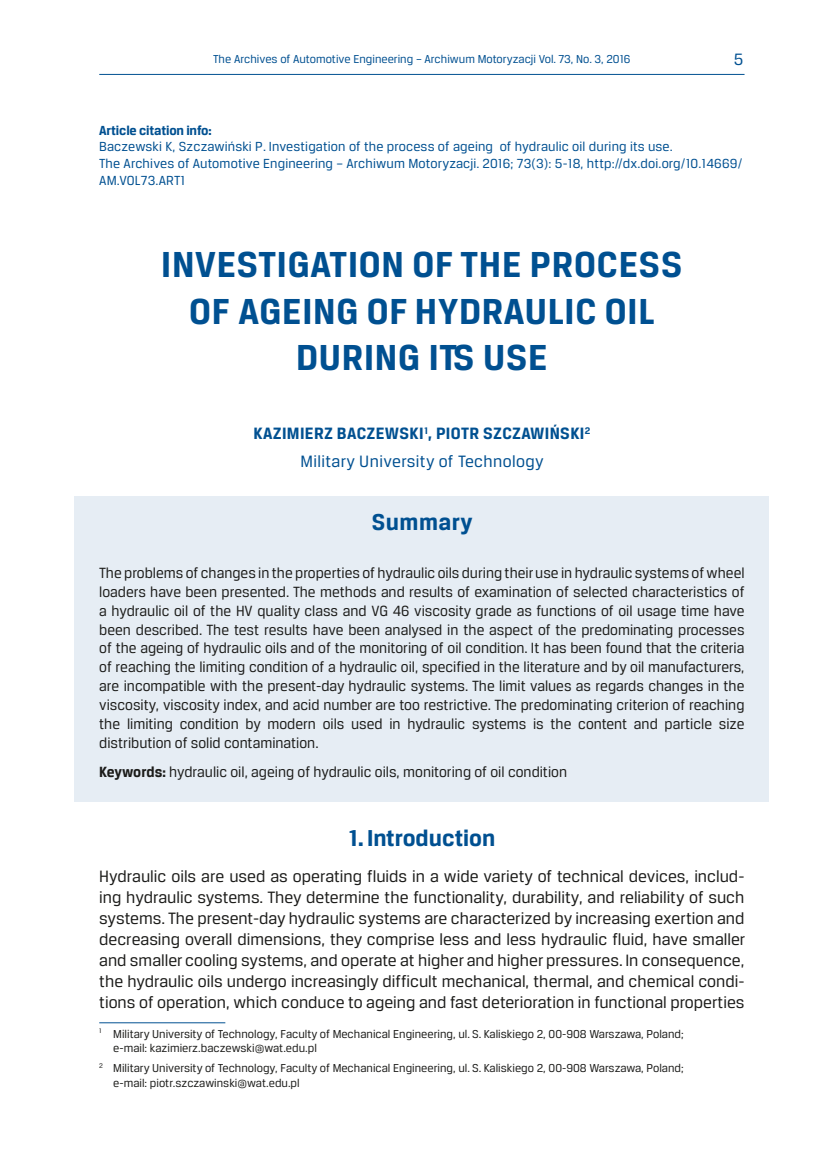
<style>
.page{position:relative;width:819px;height:1161px;background:#fff}
.page>*{position:absolute;margin:0;border:0;box-sizing:border-box;transform-origin:0 0}
.t1{font:700 38.5px/46.2px "Breuer Text";letter-spacing:.02em;color:#005091;text-align:center}
.podrozdz_ang{font:700 24.5px "Breuer Text";color:#005091}
.podrozdz_ang-2{font:700 24.5px "Breuer Text";letter-spacing:.02em;color:#005091}
.podst_ang{font:17.5px/21px "Breuer Text";color:#1c1c1a;text-align:justify}
.podst_ang-2{font:700 17.5px "Breuer Text";letter-spacing:.02em;color:#005091}
.podst_ang-3{font:17.5px "Breuer Text";letter-spacing:.02em;color:#005091}
.streszcz_ang{font:15.75px/18.9px "Breuer Text";color:#1c1c1a;text-align:justify}
.streszcz_ang-2{font:14px/16.8px "Breuer Text";letter-spacing:.01em;color:#005091}
.streszcz_ang-3{font:700 14px "Breuer Text";letter-spacing:-.01em;color:#005091}
.przypisy{font:12.25px/14.7px "Breuer Text";color:#1c1c1a}
.t2{font:12.25px "Breuer Text";color:#005091}
.s1{font-weight:700}
</style>
<div class="page">
<hr style="left:99px;top:74px;width:645px;height:1px;background:#005091">
<div style="left:74px;top:496px;width:695px;height:306px;background:#e6edf4"></div>
<hr style="left:99px;top:1022px;width:126px;height:1px;background:#005091">
<p class="t2" style="left:213px;top:52px;width:419px">The Archives of Automotive Engineering – Archiwum Motoryzacji Vol. 73, No. 3, 2016</p>
<p class="podst_ang-3" style="left:733px;top:50px;width:11px">5</p>
<p class="streszcz_ang-3" style="left:99px;top:122px;width:114px">Article citation info:</p>
<p class="streszcz_ang-2" style="left:99px;top:138px;width:644px">Baczewski K, Szczawiński P. Investigation of the process of ageing of hydraulic oil during its use.<br>The Archives of Automotive Engineering – Archiwum Motoryzacji. 2016; 73(3): 5-18, http://dx.doi.org/10.14669/<br>AM.VOL73.ART1</p>
<p class="t1" style="left:161px;top:241px;width:523px">INVESTIGATION OF THE PROCESS<br>OF AGEING OF HYDRAULIC OIL<br>DURING ITS USE</p>
<p class="podst_ang-2" style="left:253px;top:424px;width:338px">KAZIMIERZ BACZEWSKI<sup>1</sup>, PIOTR SZCZAWIŃSKI<sup>2</sup></p>
<p class="podst_ang-3" style="left:300px;top:452px;width:245px">Military University of Technology</p>
<p class="podrozdz_ang-2" style="left:372px;top:509px;width:103px">Summary</p>
<p class="streszcz_ang" style="left:99px;top:563px;width:646px">The problems of changes in the properties of hydraulic oils during their use in hydraulic systems of wheel loaders have been presented. The methods and results of examination of selected characteristics of a hydraulic oil of the HV quality class and VG 46 viscosity grade as functions of oil usage time have been described. The test results have been analysed in the aspect of the predominating processes of the ageing of hydraulic oils and of the monitoring of oil condition. It has been found that the criteria of reaching the limiting condition of a hydraulic oil, specified in the literature and by oil manufacturers, are incompatible with the present-day hydraulic systems. The limit values as regards changes in the viscosity, viscosity index, and acid number are too restrictive. The predominating criterion of reaching the limiting condition by modern oils used in hydraulic systems is the content and particle size distribution of solid contamination.</p>
<p class="streszcz_ang" style="left:99px;top:762px;width:469px"><span class="s1">Keywords:</span> hydraulic oil, ageing of hydraulic oils, monitoring of oil condition</p>
<p class="podrozdz_ang" style="left:348px;top:824px;width:148px">1. Introduction</p>
<p class="podst_ang" style="left:99px;top:865px;width:647px">Hydraulic oils are used as operating fluids in a wide variety of technical devices, includ&shy;ing hydraulic systems. They determine the functionality, durability, and reliability of such systems. The present-day hydraulic systems are characterized by increasing exertion and decreasing overall dimensions, they comprise less and less hydraulic fluid, have smaller and smaller cooling systems, and operate at higher and higher pressures. In consequence, the hydraulic oils undergo increasingly difficult mechanical, thermal, and chemical condi&shy;tions of operation, which conduce to ageing and fast deterioration in functional properties</p>
<p class="przypisy" style="left:113px;top:1026px;width:572px;text-indent:-14px"><sup>1</sup> Military University of Technology, Faculty of Mechanical Engineering, ul. S. Kaliskiego 2, 00-908 Warszawa, Poland; e-mail: kazimierz.baczewski@wat.edu.pl</p>
<p class="przypisy" style="left:113px;top:1060px;width:572px;text-indent:-14px"><sup>2</sup> Military University of Technology, Faculty of Mechanical Engineering, ul. S. Kaliskiego 2, 00-908 Warszawa, Poland; e-mail: piotr.szczawinski@wat.edu.pl</p>
</div>
